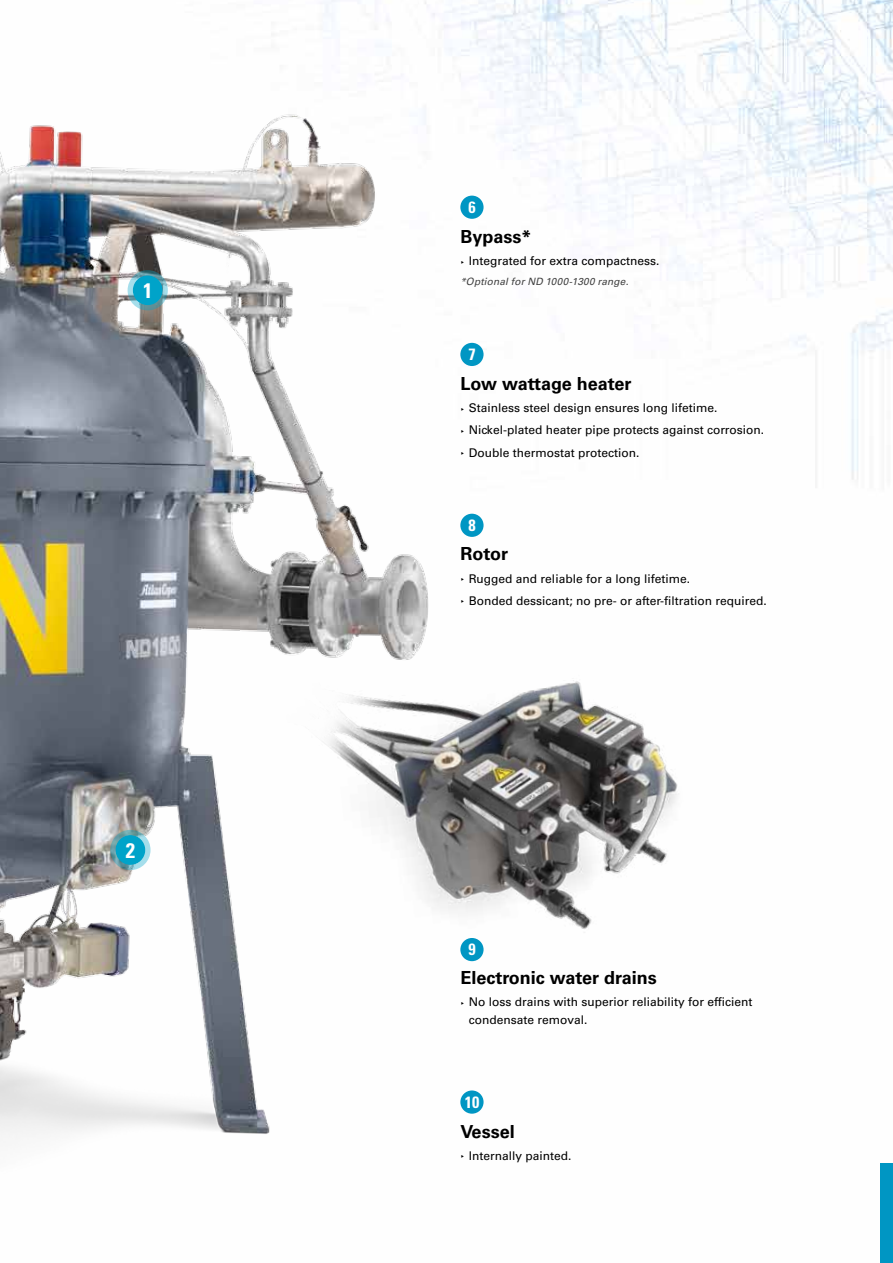
<style>
.page{position:relative;width:893px;height:1263px;background:#fff}
.page>*{position:absolute;margin:0;border:0;box-sizing:border-box;transform-origin:0 0}
.t1{font:700 condensed 21px "Univers LT Std";color:#fff}
.t2{font:700 18px "Univers LT Std";color:#000}
.t3{font:700 condensed 16.35px "Univers LT Std";color:#fff}
.t4{font:12px/22.2px "Univers LT Std";color:#000}
.t5{font:italic 10.05px "Univers LT Std";letter-spacing:.02em;color:#404040}
</style>
<div class="page">
<img style="left:324px;top:0;width:569px;height:1164px">
<div style="left:880px;top:1164px;width:13px;height:99px;background:#0096c3"></div>
<img style="left:0;top:64px;width:470px;height:1100px">
<div style="left:460px;top:196px;width:24px;height:23px;background:#0096c3;border-radius:50%"></div>
<div style="left:460px;top:343px;width:24px;height:23px;background:#0096c3;border-radius:50%"></div>
<div style="left:460px;top:514px;width:24px;height:23px;background:#0096c3;border-radius:50%"></div>
<div style="left:460px;top:1090px;width:24px;height:24px;background:#0096c3;border-radius:50%"></div>
<img style="left:277px;top:631px;width:454px;height:384px">
<svg style="left:128px;top:270px;width:40px;height:40px;background:#55aec2"></svg>
<svg style="left:110px;top:830px;width:41px;height:40px;background:#5cb3c5"></svg>
<svg style="left:461px;top:260px;width:8px;height:4px"></svg>
<svg style="left:461px;top:408px;width:8px;height:4px"></svg>
<svg style="left:461px;top:430px;width:8px;height:4px"></svg>
<svg style="left:461px;top:452px;width:8px;height:4px"></svg>
<svg style="left:461px;top:578px;width:8px;height:4px"></svg>
<svg style="left:461px;top:600px;width:8px;height:4px"></svg>
<svg style="left:461px;top:1001px;width:8px;height:4px"></svg>
<svg style="left:461px;top:1155px;width:8px;height:4px"></svg>
<h1 class="t1" style="left:143px;top:278px;width:11px">1</h1>
<h1 class="t1" style="left:126px;top:837px;width:11px">2</h1>
<h3 class="t3" style="left:468px;top:197px;width:9px">6</h3>
<h2 class="t2" style="left:460px;top:226px;width:73px">Bypass*</h2>
<p class="t4" style="left:469px;top:250px;width:192px">Integrated for extra compactness.</p>
<p class="t5" style="left:460px;top:275px;width:170px">*Optional for ND 1000-1300 range.</p>
<h3 class="t3" style="left:468px;top:344px;width:9px">7</h3>
<h2 class="t2" style="left:460px;top:373px;width:173px">Low wattage heater</h2>
<p class="t4" style="left:469px;top:397px;width:297px">Stainless steel design ensures long lifetime.<br>Nickel-plated heater pipe protects against corrosion.<br>Double thermostat protection.</p>
<h3 class="t3" style="left:468px;top:515px;width:9px">8</h3>
<h2 class="t2" style="left:460px;top:543px;width:49px">Rotor</h2>
<p class="t4" style="left:469px;top:567px;width:299px">Rugged and reliable for a long lifetime.<br>Bonded dessicant; no pre- or after-filtration required.</p>
<h3 class="t3" style="left:468px;top:939px;width:9px">9</h3>
<h2 class="t2" style="left:460px;top:967px;width:198px">Electronic water drains</h2>
<p class="t4" style="left:469px;top:993px;width:285px;line-height:18px">No loss drains with superior reliability for efficient condensate removal.</p>
<h3 class="t3" style="left:465px;top:1092px;width:16px">10</h3>
<h2 class="t2" style="left:460px;top:1121px;width:56px">Vessel</h2>
<p class="t4" style="left:469px;top:1144px;width:104px">Internally painted.</p>
</div>
